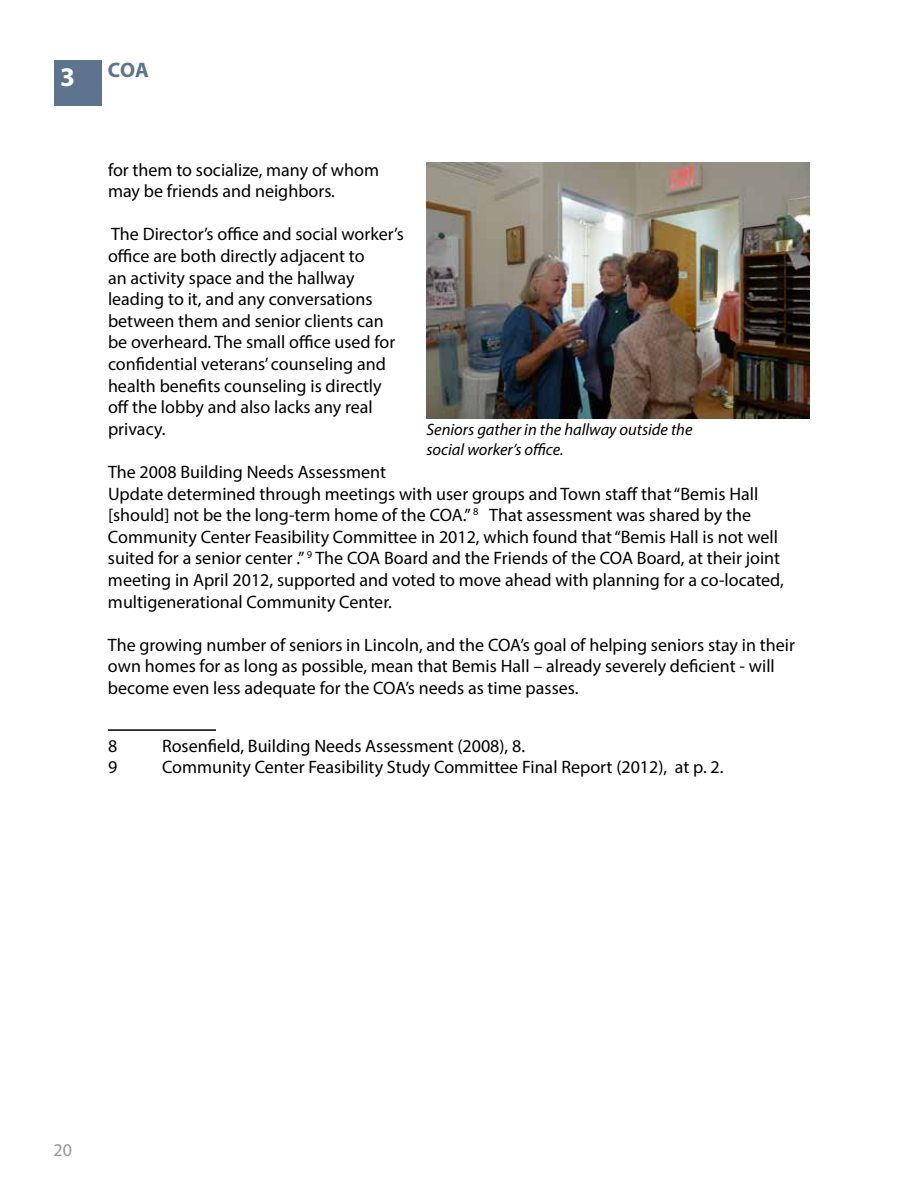
<style>
.page{position:relative;width:918px;height:1188px;background:#fff}
.page>*{position:absolute;margin:0;border:0;box-sizing:border-box;transform-origin:0 0}
.t1{font:700 27px "Myriad Pro";color:#fff}
.t2{font:700 21px "Myriad Pro";color:#5e748e}
.t3{font:18px/21.6px "Myriad Pro";color:#000}
.t4{font:18px "Myriad Pro";color:#939598}
.t5{font:italic 16.5px/19.8px "Myriad Pro";color:#000}
</style>
<div class="page">
<div style="left:54px;top:60px;width:48px;height:46px;background:#5e748e"></div>
<hr style="left:108px;top:729px;width:108px;height:2px;background:#000">
<img style="left:426px;top:162px;width:384px;height:256px">
<h1 class="t1" style="left:60px;top:59px;width:16px">3</h1>
<p class="t2" style="left:108px;top:56px;width:43px">COA</p>
<p class="t3" style="left:108px;top:158px;width:273px">for them to socialize, many of whom may be friends and neighbors.</p>
<p class="t3" style="left:108px;top:223px;width:297px">The Director’s office and social worker’s office are both directly adjacent to<br>an activity space and the hallway leading to it, and any conversations between them and senior clients can be overheard. The small office used for confidential veterans’ counseling and health benefits counseling is directly off the lobby and also lacks any real privacy.</p>
<p class="t3" style="left:108px;top:461px;width:677px">The 2008 Building Needs Assessment<br>Update determined through meetings with user groups and Town staff that “Bemis Hall [should] not be the long-term home of the COA.” <sup>8</sup> That assessment was shared by the Community Center Feasibility Committee in 2012, which found that “Bemis Hall is not well suited for a senior center .” <sup>9</sup> The COA Board and the Friends of the COA Board, at their joint meeting in April 2012, supported and voted to move ahead with planning for a co-located, multigenerational Community Center.</p>
<p class="t3" style="left:108px;top:634px;width:689px">The growing number of seniors in Lincoln, and the COA’s goal of helping seniors stay in their own homes for as long as possible, mean that Bemis Hall – already severely deficient - will become even less adequate for the COA’s needs as time passes.</p>
<p class="t5" style="left:426px;top:419px;width:268px">Seniors gather in the hallway outside the social worker’s office.</p>
<p class="t3" style="left:108px;top:735px;width:11px">8</p>
<p class="t3" style="left:162px;top:735px;width:365px">Rosenfield, Building Needs Assessment (2008), 8.</p>
<p class="t3" style="left:108px;top:756px;width:11px">9</p>
<p class="t3" style="left:162px;top:756px;width:563px">Community Center Feasibility Study Committee Final Report (2012), at p. 2.</p>
<p class="t4" style="left:54px;top:1139px;width:20px">20</p>
</div>
